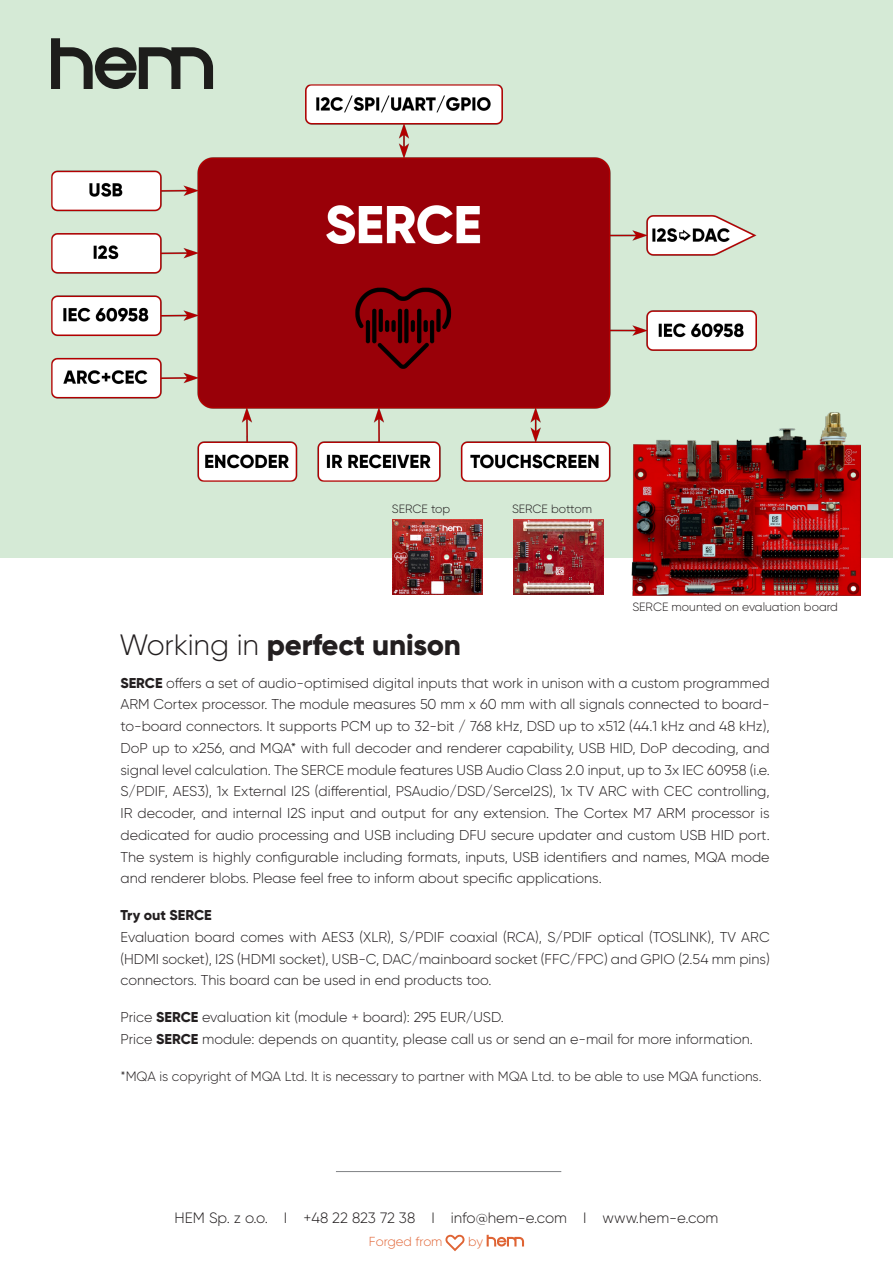
<style>
.page{position:relative;width:893px;height:1263px;background:#fff}
.page>*{position:absolute;margin:0;border:0;box-sizing:border-box;transform-origin:0 0}
.t1{font:800 29.4px "Gilroy";letter-spacing:-.005em;color:#231f20}
.t2{font:300 15px "Gilroy";color:#231f20}
.t3{font:300 14.25px/21.8px "Gilroy";color:#231f20;text-align:justify}
.t4{font:800 14.25px "Gilroy";letter-spacing:-.005em;color:#231f20}
.t5{font:300 13.5px "Gilroy";color:#231f20}
.t6{font:300 13.05px "Gilroy";color:#e26b3e}
.t7{font:300 12px "Gilroy";color:#231f20}
.s1{font-weight:300}
.s2{font-weight:800}
</style>
<div class="page">
<svg style="left:445px;top:1234px;width:20px;height:17px"></svg>
<svg style="left:487px;top:1235px;width:37px;height:11px"></svg>
<div style="left:0;top:0;width:893px;height:557px;background:#d5ead6"></div>
<svg style="left:51px;top:38px;width:162px;height:46px"></svg>
<img style="left:51px;top:84px;width:706px;height:398px">
<img style="left:631px;top:412px;width:229px;height:184px">
<img style="left:513px;top:519px;width:91px;height:76px">
<img style="left:392px;top:519px;width:91px;height:76px">
<hr style="left:336px;top:1171px;width:225px;height:1px;background:#808285">
<p class="t7" style="left:392px;top:501px;width:60px">SERCE top</p>
<p class="t7" style="left:512px;top:501px;width:81px">SERCE bottom</p>
<p class="t1" style="left:119px;top:626px;width:343px"><span class="s1">Working in</span> perfect unison</p>
<p class="t7" style="left:632px;top:599px;width:207px">SERCE mounted on evaluation board</p>
<p class="t3" style="left:120px;top:671px;width:651px"><span class="s2">SERCE</span> offers a set of audio-optimised digital inputs that work in unison with a custom programmed ARM Cortex processor. The module measures 50 mm x 60 mm with all signals connected to board&shy;to-board connectors. It supports PCM up to 32-bit / 768 kHz, DSD up to x512 (44.1 kHz and 48 kHz), DoP up to x256, and MQA* with full decoder and renderer capability, USB HID, DoP decoding, and signal level calculation. The SERCE module features USB Audio Class 2.0 input, up to 3x IEC 60958 (i.e.<br>S/PDIF, AES3), 1x External I2S (differential, PSAudio/DSD/SerceI2S), 1x TV ARC with CEC controlling, IR decoder, and internal I2S input and output for any extension. The Cortex M7 ARM processor is dedicated for audio processing and USB including DFU secure updater and custom USB HID port.<br>The system is highly configurable including formats, inputs, USB identifiers and names, MQA mode and renderer blobs. Please feel free to inform about specific applications.</p>
<p class="t4" style="left:120px;top:906px;width:93px">Try out SERCE</p>
<p class="t3" style="left:120px;top:926px;width:651px">Evaluation board comes with AES3 (XLR), S/PDIF coaxial (RCA), S/PDIF optical (TOSLINK), TV ARC (HDMI socket), I2S (HDMI socket), USB-C, DAC/mainboard socket (FFC/FPC) and GPIO (2.54 mm pins) connectors. This board can be used in end products too.</p>
<p class="t3" style="left:120px;top:1006px;width:385px">Price <span class="s2">SERCE</span> evaluation kit (module + board): 295 EUR/USD.</p>
<p class="t3" style="left:120px;top:1028px;width:634px">Price <span class="s2">SERCE</span> module: depends on quantity, please call us or send an e-mail for more information.</p>
<p class="t5" style="left:120px;top:1068px;width:643px">*MQA is copyright of MQA Ltd. It is necessary to partner with MQA Ltd. to be able to use MQA functions.</p>
<p class="t2" style="left:175px;top:1208px;width:545px">HEM Sp. z o.o. I +48 22 823 72 38 I info@hem-e.com I www.hem-e.com</p>
<p class="t6" style="left:369px;top:1234px;width:75px">Forged from</p>
<p class="t6" style="left:468px;top:1234px;width:16px">by</p>
</div>
